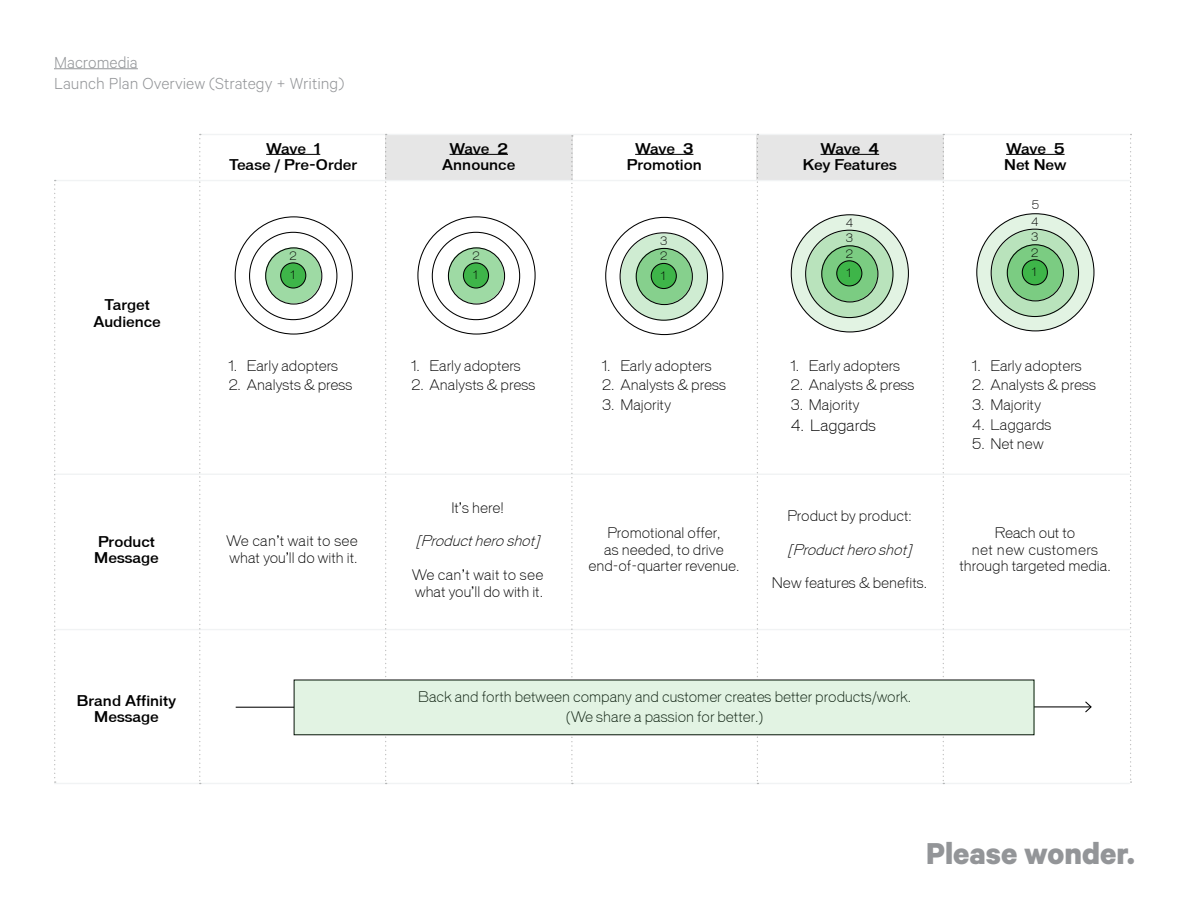
<style>
.page{position:relative;width:1188px;height:918px;background:#fff}
.page>*{position:absolute;margin:0;border:0;box-sizing:border-box;transform-origin:0 0}
.t1{font:700 34.05px "Calibre";color:#939598}
.t2{font:300 18px/21.6px "Calibre";color:#939598}
.t3{font:15px "Vonnes TT Light";color:#000}
.t4{font:13.95px/16.8px "Vonnes TT Light";color:#000;text-align:center}
.t5{font:13.95px/16.8px "Vonnes TT Medium";color:#000;text-align:center}
.t6{font:italic 13.95px "Vonnes TT Light";color:#000}
.t7{font:11.1px "Vonnes TT Light";color:#000}
</style>
<div class="page">
<hr style="left:236px;top:707px;width:149px;height:1px;background:#000101">
<div style="left:385px;top:135px;width:188px;height:46px;background:#e6e6e6"></div>
<svg style="left:977px;top:214px;width:117px;height:117px;background:#d2e2d3"></svg>
<svg style="left:621px;top:233px;width:87px;height:88px;background:#c2ddc5"></svg>
<hr style="left:54px;top:68px;width:84px;height:1px;background:#939598">
<hr style="left:266px;top:154px;width:54px;height:1px;background:#000">
<hr style="left:450px;top:154px;width:58px;height:1px;background:#000">
<hr style="left:635px;top:154px;width:58px;height:1px;background:#000">
<hr style="left:1006px;top:154px;width:59px;height:1px;background:#000">
<svg style="left:265px;top:247px;width:56px;height:57px;background:#96cf9c"></svg>
<div style="left:281px;top:263px;width:25px;height:25px;background:#3eb549;border-radius:50%"></div>
<div style="left:280px;top:262px;width:26px;height:27px;border:1px solid #000101;border-radius:50%"></div>
<div style="left:265px;top:247px;width:57px;height:58px;border:1px solid #000101;border-radius:50%"></div>
<svg style="left:636px;top:248px;width:56px;height:56px;background:#81c887"></svg>
<div style="left:651px;top:263px;width:25px;height:26px;background:#3eb549;border-radius:50%"></div>
<div style="left:651px;top:263px;width:26px;height:26px;border:1px solid #000101;border-radius:50%"></div>
<div style="left:636px;top:248px;width:57px;height:57px;border:1px solid #000101;border-radius:50%"></div>
<svg style="left:992px;top:230px;width:87px;height:87px;background:#aed6b1"></svg>
<svg style="left:1007px;top:244px;width:56px;height:56px;background:#75c37c"></svg>
<div style="left:1022px;top:260px;width:25px;height:25px;background:#3eb549;border-radius:50%"></div>
<div style="left:1022px;top:259px;width:26px;height:26px;border:1px solid #000101;border-radius:50%"></div>
<div style="left:1007px;top:244px;width:57px;height:57px;border:1px solid #000101;border-radius:50%"></div>
<svg style="left:791px;top:215px;width:117px;height:117px;background:#d3e3d4"></svg>
<svg style="left:806px;top:231px;width:88px;height:87px;background:#add4b0"></svg>
<svg style="left:821px;top:245px;width:56px;height:56px;background:#75c27c"></svg>
<div style="left:837px;top:261px;width:25px;height:25px;background:#3eb549;border-radius:50%"></div>
<div style="left:836px;top:260px;width:26px;height:26px;border:1px solid #000101;border-radius:50%"></div>
<div style="left:821px;top:245px;width:57px;height:57px;border:1px solid #000101;border-radius:50%"></div>
<svg style="left:448px;top:247px;width:56px;height:57px;background:#97d09d"></svg>
<div style="left:463px;top:263px;width:26px;height:25px;background:#3eb549;border-radius:50%"></div>
<div style="left:463px;top:262px;width:26px;height:27px;border:1px solid #000101;border-radius:50%"></div>
<div style="left:448px;top:247px;width:57px;height:58px;border:1px solid #000101;border-radius:50%"></div>
<div style="left:757px;top:135px;width:187px;height:46px;background:#e6e6e6"></div>
<hr style="left:54px;top:474px;width:1076px;height:1px;background:#f1f3f4">
<hr style="left:54px;top:629px;width:1076px;height:1px;background:#f1f3f4">
<hr style="left:54px;top:180px;width:1076px;height:1px;background:#f1f3f4">
<hr style="left:942px;top:706px;width:149px;height:1px;background:#000101">
<svg style="left:1084px;top:701px;width:8px;height:12px"></svg>
<hr style="left:199px;top:134px;width:931px;height:1px;background:#f1f3f4">
<hr style="left:54px;top:783px;width:1076px;height:1px;background:#f1f3f4">
<svg style="left:571px;top:135px;width:2px;height:649px"></svg>
<svg style="left:385px;top:134px;width:2px;height:650px"></svg>
<svg style="left:199px;top:134px;width:2px;height:650px"></svg>
<svg style="left:54px;top:180px;width:2px;height:603px"></svg>
<svg style="left:757px;top:134px;width:1px;height:650px"></svg>
<svg style="left:943px;top:134px;width:1px;height:650px"></svg>
<svg style="left:1130px;top:134px;width:2px;height:649px"></svg>
<div style="left:294px;top:680px;width:740px;height:55px;background:#e2f3e3"></div>
<p class="t2" style="left:54px;top:50px;width:292px">Macromedia<br>Launch Plan Overview (Strategy + Writing)</p>
<p class="t5" style="left:229px;top:140px;width:130px">Wave 1<br>Tease / Pre-Order</p>
<p class="t7" style="left:290px;top:249px;width:9px">2</p>
<p class="t5" style="left:94px;top:296px;width:69px">Target<br>Audience</p>
<p class="t5" style="left:94px;top:533px;width:66px;text-align:left">Product<br>Message</p>
<p class="t7" style="left:291px;top:268px;width:6px">1</p>
<p class="t4" style="left:229px;top:357px;width:111px">1. Early adopters</p>
<p class="t4" style="left:229px;top:377px;width:125px">2. Analysts &amp; press</p>
<p class="t4" style="left:226px;top:533px;width:133px;text-align:left">We can’t wait to see what you’ll do with it.</p>
<p class="t5" style="left:442px;top:140px;width:75px">Wave 2<br>Announce</p>
<p class="t5" style="left:627px;top:140px;width:77px">Wave 3<br>Promotion</p>
<p class="t5" style="left:803px;top:140px;width:95px">Wave 4<br>Key Features</p>
<p class="t5" style="left:1004px;top:140px;width:64px;text-align:left">Wave 5<br>Net New</p>
<p class="t7" style="left:1032px;top:199px;width:9px">5</p>
<p class="t7" style="left:846px;top:216px;width:9px">4</p>
<p class="t7" style="left:1031px;top:215px;width:9px">4</p>
<p class="t7" style="left:660px;top:234px;width:9px">3</p>
<p class="t7" style="left:846px;top:232px;width:9px">3</p>
<p class="t7" style="left:1031px;top:231px;width:9px">3</p>
<p class="t7" style="left:472px;top:249px;width:9px">2</p>
<p class="t7" style="left:660px;top:250px;width:9px">2</p>
<p class="t7" style="left:846px;top:247px;width:9px">2</p>
<p class="t7" style="left:1031px;top:246px;width:9px">2</p>
<p class="t7" style="left:473px;top:268px;width:6px">1</p>
<p class="t7" style="left:661px;top:269px;width:6px">1</p>
<p class="t7" style="left:847px;top:266px;width:6px">1</p>
<p class="t7" style="left:1032px;top:265px;width:6px">1</p>
<p class="t4" style="left:411px;top:357px;width:111px">1. Early adopters</p>
<p class="t4" style="left:411px;top:377px;width:125px">2. Analysts &amp; press</p>
<p class="t4" style="left:602px;top:357px;width:111px">1. Early adopters</p>
<p class="t4" style="left:602px;top:377px;width:125px">2. Analysts &amp; press</p>
<p class="t4" style="left:602px;top:396px;width:70px">3. Majority</p>
<p class="t4" style="left:791px;top:357px;width:111px">1. Early adopters</p>
<p class="t4" style="left:791px;top:377px;width:125px">2. Analysts &amp; press</p>
<p class="t4" style="left:791px;top:396px;width:70px">3. Majority</p>
<p class="t3" style="left:791px;top:417px;width:87px">4. Laggards</p>
<p class="t4" style="left:972px;top:357px;width:111px">1. Early adopters</p>
<p class="t4" style="left:972px;top:377px;width:125px">2. Analysts &amp; press</p>
<p class="t4" style="left:972px;top:396px;width:70px">3. Majority</p>
<p class="t4" style="left:972px;top:416px;width:81px">4. Laggards</p>
<p class="t4" style="left:972px;top:435px;width:73px">5. Net new</p>
<p class="t4" style="left:451px;top:499px;width:54px">It’s here!</p>
<p class="t6" style="left:416px;top:533px;width:129px">[Producthero shot]</p>
<p class="t4" style="left:412px;top:566px;width:133px;text-align:left">We can’t wait to see what you’ll do with it.</p>
<p class="t4" style="left:588px;top:524px;width:153px">Promotional offer,<br>as needed, to drive end-of-quarter revenue.</p>
<p class="t4" style="left:787px;top:508px;width:126px">Product by product:</p>
<p class="t6" style="left:788px;top:541px;width:129px">[Producthero shot]</p>
<p class="t4" style="left:772px;top:575px;width:157px">New features &amp; benefits.</p>
<p class="t4" style="left:959px;top:524px;width:153px">Reach out to<br>net new customers through targeted media.</p>
<p class="t5" style="left:77px;top:692px;width:101px">Brand Affinity<br>Message</p>
<p class="t4" style="left:418px;top:687px;width:494px;line-height:19.5px">Back and forth between company and customer creates better products/work. (We share a passion for better.)</p>
<h1 class="t1" style="left:926px;top:832px;width:210px">Please wonder.</h1>
</div>
